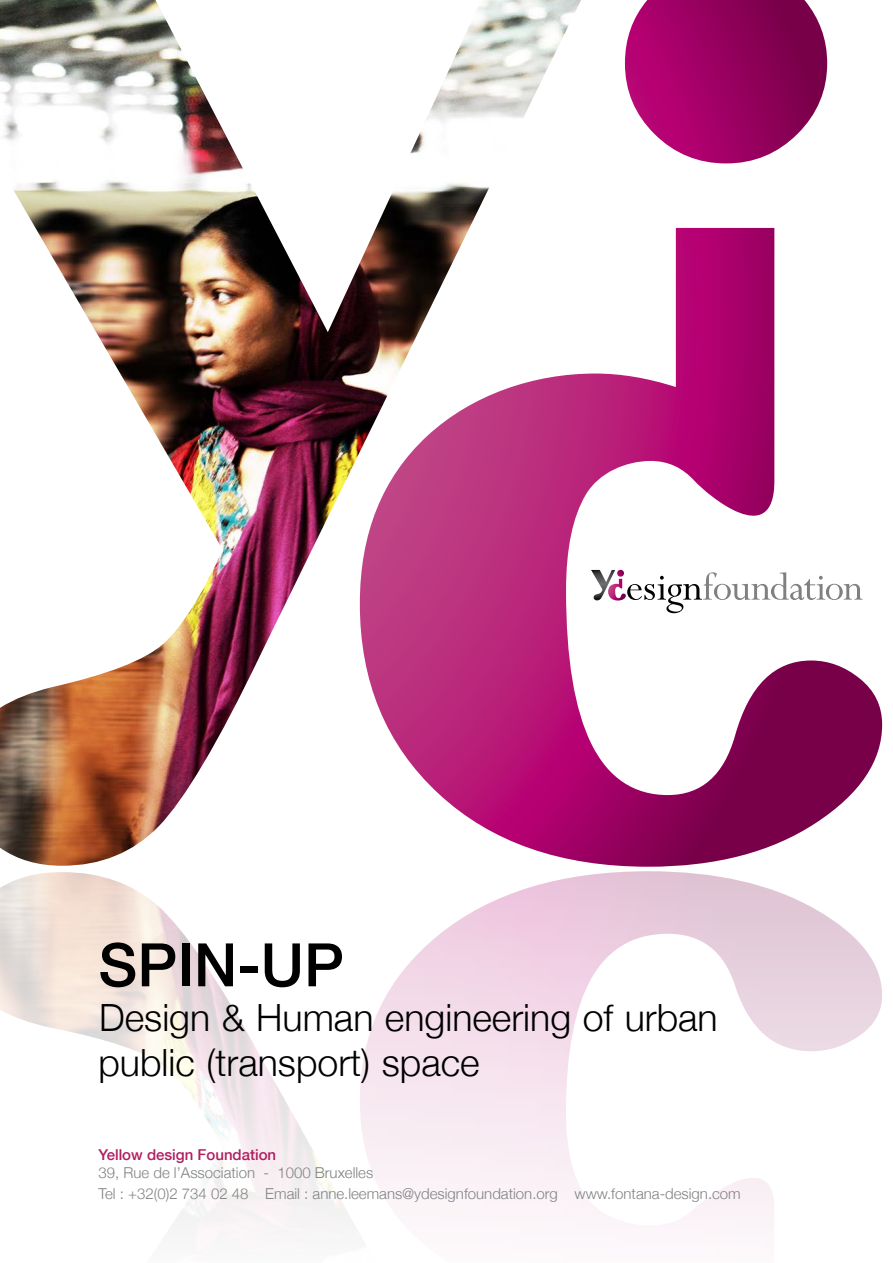
<style>
.page{position:relative;width:893px;height:1263px;background:#fff}
.page>*{position:absolute;margin:0;border:0;box-sizing:border-box;transform-origin:0 0}
.t1{font:500 60px "Helvetica Neue";color:#000}
.t2{font:300 37.5px/45px "Helvetica Neue";color:#000}
.t3{font:300 15px/21px "Helvetica Neue";color:#808285}
.t4{font:500 15px "Helvetica Neue";color:#b11d62}
</style>
<div class="page">
<img style="left:0;top:0;width:581px;height:866px">
<svg style="left:360px;top:228px;width:522px;height:639px"></svg>
<svg style="left:625px;top:0;width:202px;height:163px;background:#a82777"></svg>
<svg style="left:591px;top:570px;width:272px;height:43px"></svg>
<img style="left:0;top:872px;width:356px;height:356px">
<svg style="left:360px;top:871px;width:522px;height:357px"></svg>
<h1 class="t1" style="left:98px;top:917px;width:247px">SPIN-UP</h1>
<h2 class="t2" style="left:98px;top:993px;width:621px">Design &amp; Human engineering of urban public (transport) space</h2>
<p class="t4" style="left:98px;top:1143px;width:179px">Yellow design Foundation</p>
<p class="t3" style="left:98px;top:1161px;width:644px">39, Rue de l’Association - 1000 Bruxelles<br>Tel : +32(0)2 734 02 48 Email : anne.leemans@ydesignfoundation.org www.fontana-design.com</p>
</div>
